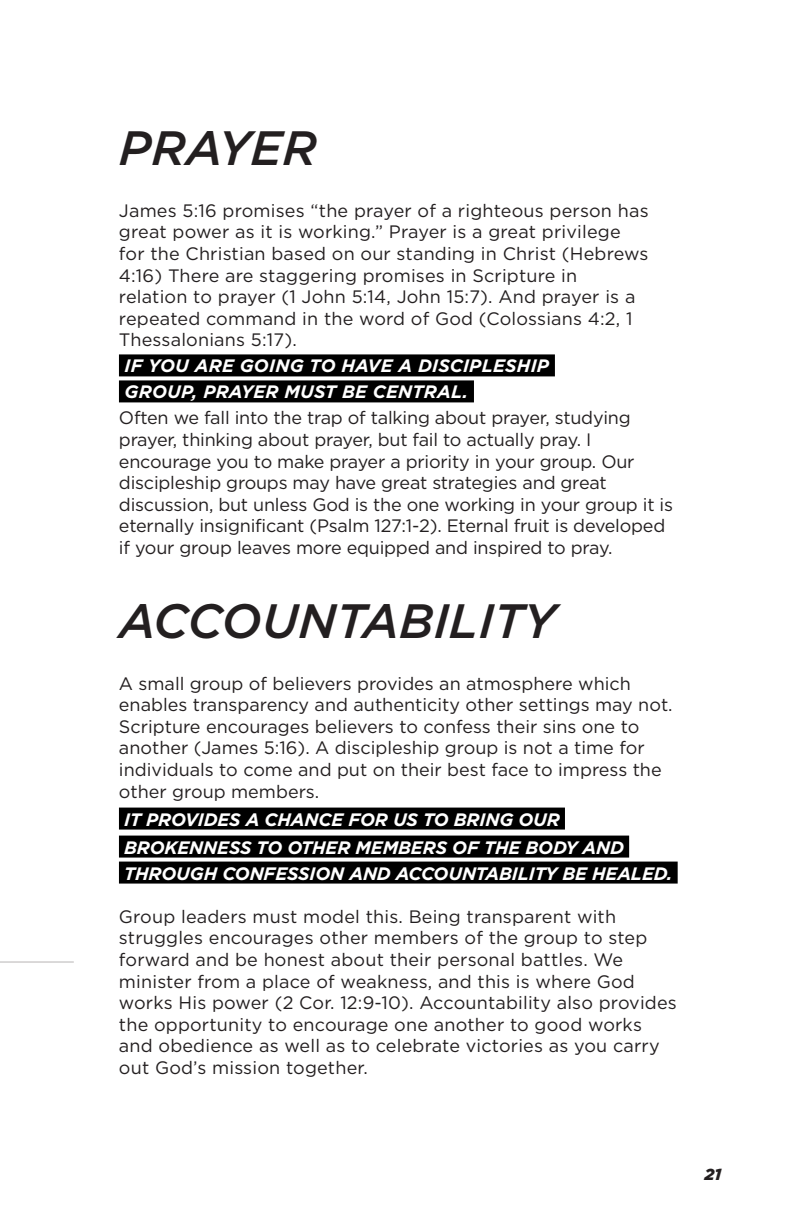
<style>
.page{position:relative;width:792px;height:1224px;background:#fff}
.page>*{position:absolute;margin:0;border:0;box-sizing:border-box;transform-origin:0 0}
.t1{font:italic 500 48.2px "Gotham";color:#231f20}
.t2{font:18px/21.6px "Gotham";color:#231f20}
.t3{font:italic 700 18px/28px "Gotham";letter-spacing:-.01em;color:#fff}
.t4{font:italic 700 18px/26px "Gotham";letter-spacing:.01em;color:#fff}
.t5{font:italic 900 16px "Gotham";color:#231f20}
</style>
<div class="page">
<div style="left:119px;top:354px;width:436px;height:22px;background:#000"></div>
<div style="left:119px;top:380px;width:355px;height:22px;background:#000"></div>
<div style="left:119px;top:808px;width:446px;height:22px;background:#000"></div>
<div style="left:119px;top:836px;width:510px;height:22px;background:#000"></div>
<div style="left:119px;top:862px;width:559px;height:22px;background:#000"></div>
<svg style="left:0;top:961px;width:74px;height:2px"></svg>
<h1 class="t1" style="left:119px;top:121px;width:200px">PRAYER</h1>
<p class="t2" style="left:119px;top:199px;width:531px">James 5:16 promises “the prayer of a righteous person has great power as it is working.” Prayer is a great privilege for the Christian based on our standing in Christ (Hebrews 4:16) There are staggering promises in Scripture in relation to prayer (1 John 5:14, John 15:7). And prayer is a repeated command in the word of God (Colossians 4:2, 1<br>Thessalonians 5:17).</p>
<p class="t4" style="left:125px;top:353px;width:426px">IF YOU ARE GOING TO HAVE A DISCIPLESHIP<br>GROUP, PRAYER MUST BE CENTRAL.</p>
<p class="t2" style="left:119px;top:407px;width:556px">Often we fall into the trap of talking about prayer, studying prayer, thinking about prayer, but fail to actually pray. I encourage you to make prayer a priority in your group. Our discipleship groups may have great strategies and great discussion, but unless God is the one working in your group it is eternally insignificant (Psalm 127:1-2). Eternal fruit is developed if your group leaves more equipped and inspired to pray.</p>
<h1 class="t1" style="left:119px;top:594px;width:438px">ACCOUNTABILITY</h1>
<p class="t2" style="left:119px;top:672px;width:555px">A small group of believers provides an atmosphere which enables transparency and authenticity other settings may not.<br>Scripture encourages believers to confess their sins one to another (James 5:16). A discipleship group is not a time for individuals to come and put on their best face to impress the other group members.</p>
<p class="t3" style="left:124px;top:805px;width:501px">IT PROVIDES A CHANCE FOR US TO BRING OUR<br>BROKENNESS TO OTHER MEMBERS OF THE BODY AND</p>
<p class="t3" style="left:124px;top:859px;width:550px">THROUGH CONFESSION AND ACCOUNTABILITY BE HEALED.</p>
<p class="t2" style="left:119px;top:905px;width:559px">Group leaders must model this. Being transparent with struggles encourages other members of the group to step forward and be honest about their personal battles. We minister from a place of weakness, and this is where God works His power (2 Cor. 12:9-10). Accountability also provides the opportunity to encourage one another to good works and obedience as well as to celebrate victories as you carry out God’s mission together.</p>
<p class="t5" style="left:704px;top:1165px;width:18px">21</p>
</div>
